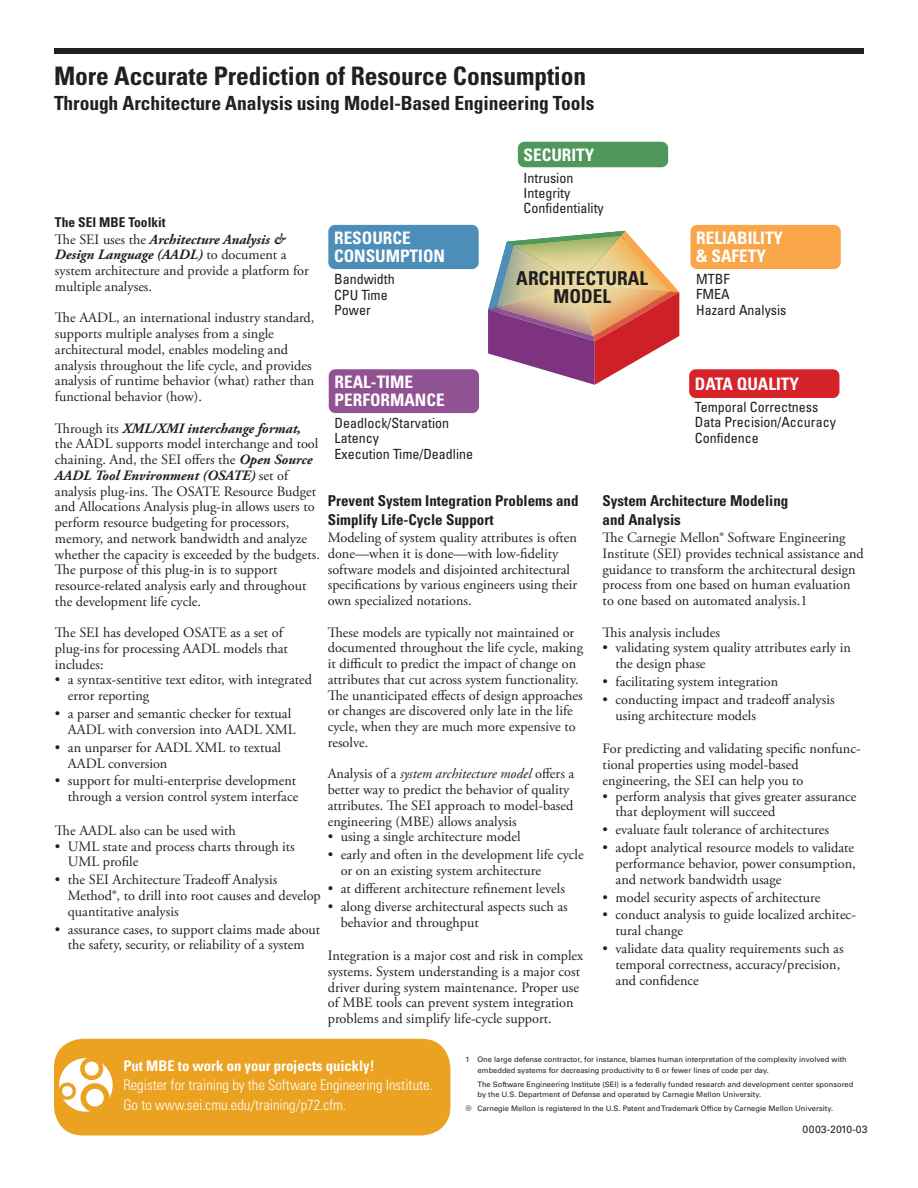
<style>
.page{position:relative;width:918px;height:1188px;background:#fff}
.page>*{position:absolute;margin:0;border:0;box-sizing:border-box;transform-origin:0 0}
.t1{font:700 condensed 25.5px "Univers";letter-spacing:-.005em;color:#231f20}
.t2{font:700 condensed 19.5px "Univers";letter-spacing:-.005em;color:#231f20}
.t3{font:700 condensed 19.2px/18px "Univers";color:#201d1e;text-align:center}
.t4{font:700 condensed 17.25px/18.1px "Univers";color:#fff}
.t5{font:700 condensed 15px/19.5px "Univers";color:#231f20}
.t6{font:300 condensed 14.7px/19.5px "Univers";color:#fff}
.t7{font:700 condensed 14.7px "Univers";color:#fff}
.t8{font:14.25px/15.8px "Adobe Garamond Pro";color:#231f20}
.t9{font:condensed 14.1px/15.3px "Univers";color:#201d1e}
.t10{font:700 condensed 13.5px "Univers";color:#231f20}
.t11{font:10.5px "Univers";color:#231f20}
.t12{font:7.5px/10.5px "Univers";color:#231f20}
.s1{font-weight:700;font-style:italic}
.s2{font-style:italic}
</style>
<div class="page">
<div style="left:55px;top:1040px;width:394px;height:94px;background:#eaa220;border-radius:28px"></div>
<div style="left:54px;top:1039px;width:396px;height:97px;border:2px solid #eaa220;border-radius:28px"></div>
<svg style="left:55px;top:1052px;width:58px;height:62px"></svg>
<div style="left:54px;top:48px;width:810px;height:6px;background:#231f20"></div>
<div style="left:518px;top:142px;width:150px;height:25px;background:#50975c;border-radius:7px"></div>
<svg style="left:488px;top:231px;width:191px;height:154px"></svg>
<div style="left:329px;top:369px;width:150px;height:44px;background:#905292;border-radius:7px"></div>
<div style="left:689px;top:369px;width:150px;height:29px;background:#d62229;border-radius:7px"></div>
<div style="left:690px;top:225px;width:151px;height:44px;background:#f9a64a;border-radius:7px"></div>
<div style="left:328px;top:225px;width:151px;height:44px;background:#4c8eb8;border-radius:7px"></div>
<h1 class="t1" style="left:54px;top:60px;width:534px">More Accurate Prediction of Resource Consumption</h1>
<h2 class="t2" style="left:54px;top:91px;width:542px">Through Architecture Analysis using Model-Based Engineering Tools</h2>
<p class="t4" style="left:524px;top:145px;width:72px">SECURITY</p>
<p class="t9" style="left:524px;top:170px;width:82px">Intrusion<br>Integrity<br>Confidentiality</p>
<p class="t10" style="left:55px;top:214px;width:112px">The SEI MBE Toolkit</p>
<p class="t8" style="left:55px;top:232px;width:255px">The SEI uses the <span class="s1">Architecture Analysis &amp; Design Language (AADL)</span> to document a system architecture and provide a platform for multiple analyses.</p>
<p class="t8" style="left:55px;top:310px;width:261px">The AADL, an international industry standard, supports multiple analyses from a single architectural model, enables modeling and analysis throughout the life cycle, and provides analysis of runtime behavior (what) rather than functional behavior (how).</p>
<p class="t8" style="left:55px;top:421px;width:267px">Through its <span class="s1">XML/XMI interchange format, </span>the AADL supports model interchange and tool chaining. And, the SEI offers the <span class="s1">Open Source AADL Tool Environment (OSATE)</span> set of analysis plug-ins. The OSATE Resource Budget and Allocations Analysis plug-in allows users to perform resource budgeting for processors, memory, and network bandwidth and analyze whether the capacity is exceeded by the budgets.<br>The purpose of this plug-in is to support resource-related analysis early and throughout the development life cycle.</p>
<p class="t8" style="left:55px;top:625px;width:234px">The SEI has developed OSATE as a set of plug-ins for processing AADL models that includes:</p>
<p class="t8" style="left:68px;top:673px;width:246px;text-indent:-13px">• a syntax-sentitive text editor, with integrated error reporting</p>
<p class="t8" style="left:68px;top:706px;width:229px;text-indent:-13px">• a parser and semantic checker for textual<br>AADL with conversion into AADL XML</p>
<p class="t8" style="left:68px;top:740px;width:215px;text-indent:-13px">• an unparser for AADL XML to textual<br>AADL conversion</p>
<p class="t8" style="left:55px;top:774px;width:245px;text-align:right">• support for multi-enterprise development through a version control system interface</p>
<p class="t8" style="left:55px;top:823px;width:183px">The AADL also can be used with</p>
<p class="t8" style="left:68px;top:839px;width:229px;text-indent:-13px">• UML state and process charts through its<br>UML profile</p>
<p class="t8" style="left:68px;top:872px;width:254px;text-indent:-13px">• the SEI Architecture Tradeoff Analysis<br>Method®, to drill into root causes and develop quantitative analysis</p>
<p class="t8" style="left:55px;top:922px;width:267px;text-align:center">• assurance cases, to support claims made about the safety, security, or reliability of a system</p>
<p class="t4" style="left:696px;top:229px;width:89px">RELIABILITY &amp; SAFETY</p>
<p class="t9" style="left:696px;top:271px;width:92px">MTBF<br>FMEA<br>Hazard Analysis</p>
<p class="t4" style="left:334px;top:229px;width:112px">RESOURCE<br>CONSUMPTION</p>
<p class="t9" style="left:334px;top:272px;width:62px">Bandwidth<br>CPU Time<br>Power</p>
<h3 class="t3" style="left:516px;top:269px;width:133px">ARCHITECTURAL<br>MODEL</h3>
<p class="t4" style="left:335px;top:373px;width:111px">REAL-TIME<br>PERFORMANCE</p>
<p class="t9" style="left:335px;top:415px;width:140px">Deadlock/Starvation<br>Latency<br>Execution Time/Deadline</p>
<p class="t4" style="left:695px;top:375px;width:106px">DATA QUALITY</p>
<p class="t9" style="left:695px;top:399px;width:143px">Temporal Correctness<br>Data Precision/Accuracy<br>Confidence</p>
<p class="t5" style="left:328px;top:491px;width:252px">Prevent System Integration Problems and<br>Simplify Life-Cycle Support</p>
<p class="t8" style="left:328px;top:530px;width:251px">Modeling of system quality attributes is often done—when it is done—with low-fidelity software models and disjointed architectural specifications by various engineers using their own specialized notations.</p>
<p class="t8" style="left:328px;top:625px;width:257px">These models are typically not maintained or documented throughout the life cycle, making it difficult to predict the impact of change on attributes that cut across system functionality.<br>The unanticipated effects of design approaches or changes are discovered only late in the life cycle, when they are much more expensive to resolve.</p>
<p class="t8" style="left:328px;top:766px;width:248px">Analysis of a <span class="s2">system architecture model</span> offers a better way to predict the behavior of quality attributes. The SEI approach to model-based engineering (MBE) allows analysis</p>
<p class="t8" style="left:328px;top:829px;width:194px">• using a single architecture model</p>
<p class="t8" style="left:341px;top:847px;width:244px;text-indent:-13px">• early and often in the development life cycle or on an existing system architecture</p>
<p class="t8" style="left:328px;top:881px;width:239px">• at different architecture refinement levels</p>
<p class="t8" style="left:341px;top:899px;width:229px;text-indent:-13px">• along diverse architectural aspects such as behavior and throughput</p>
<p class="t8" style="left:328px;top:948px;width:257px">Integration is a major cost and risk in complex systems. System understanding is a major cost driver during system maintenance. Proper use of MBE tools can prevent system integration problems and simplify life-cycle support.</p>
<p class="t5" style="left:603px;top:491px;width:187px">System Architecture Modeling and Analysis</p>
<p class="t8" style="left:603px;top:530px;width:263px">The Carnegie Mellon® Software Engineering Institute (SEI) provides technical assistance and guidance to transform the architectural design process from one based on human evaluation to one based on automated analysis.1</p>
<p class="t8" style="left:603px;top:625px;width:119px">This analysis includes</p>
<p class="t8" style="left:616px;top:640px;width:237px;text-indent:-13px">• validating system quality attributes early in the design phase</p>
<p class="t8" style="left:603px;top:674px;width:177px">• facilitating system integration</p>
<p class="t8" style="left:616px;top:692px;width:221px;text-indent:-13px">• conducting impact and tradeoff analysis using architecture models</p>
<p class="t8" style="left:603px;top:741px;width:259px">For predicting and validating specific nonfunc&shy;tional properties using model-based engineering, the SEI can help you to</p>
<p class="t8" style="left:616px;top:789px;width:242px;text-indent:-13px">• perform analysis that gives greater assurance that deployment will succeed</p>
<p class="t8" style="left:603px;top:822px;width:228px">• evaluate fault tolerance of architectures</p>
<p class="t8" style="left:616px;top:840px;width:242px;text-align:justify;text-indent:-13px">• adopt analytical resource models to validate performance behavior, power consumption, and network bandwidth usage</p>
<p class="t8" style="left:603px;top:890px;width:219px">• model security aspects of architecture</p>
<p class="t8" style="left:616px;top:908px;width:242px;text-indent:-13px">• conduct analysis to guide localized architec&shy;tural change</p>
<p class="t8" style="left:616px;top:941px;width:230px;text-indent:-13px">• validate data quality requirements such as temporal correctness, accuracy/precision, and confidence</p>
<p class="t7" style="left:124px;top:1057px;width:253px">Put MBE to work on your projects quickly!</p>
<p class="t6" style="left:124px;top:1076px;width:311px">Register for training by the Software Engineering Institute.<br>Go to www.sei.cmu.edu/training/p72.cfm.</p>
<p class="t12" style="left:477px;top:1054px;width:371px;text-indent:-12px">1 One large defense contractor, for instance, blames human interpretation of the complexity involved with embedded systems for decreasing productivity to 6 or fewer lines of code per day.</p>
<p class="t12" style="left:477px;top:1079px;width:377px">The Software Engineering Institute (SEI) is a federally funded research and development center sponsored by the U.S. Department of Defense and operated by Carnegie Mellon University.</p>
<p class="t12" style="left:465px;top:1103px;width:369px">® Carnegie Mellon is registered In the U.S. Patent and Trademark Office by Carnegie Mellon University.</p>
<p class="t11" style="left:802px;top:1123px;width:67px">0003-2010-03</p>
</div>
